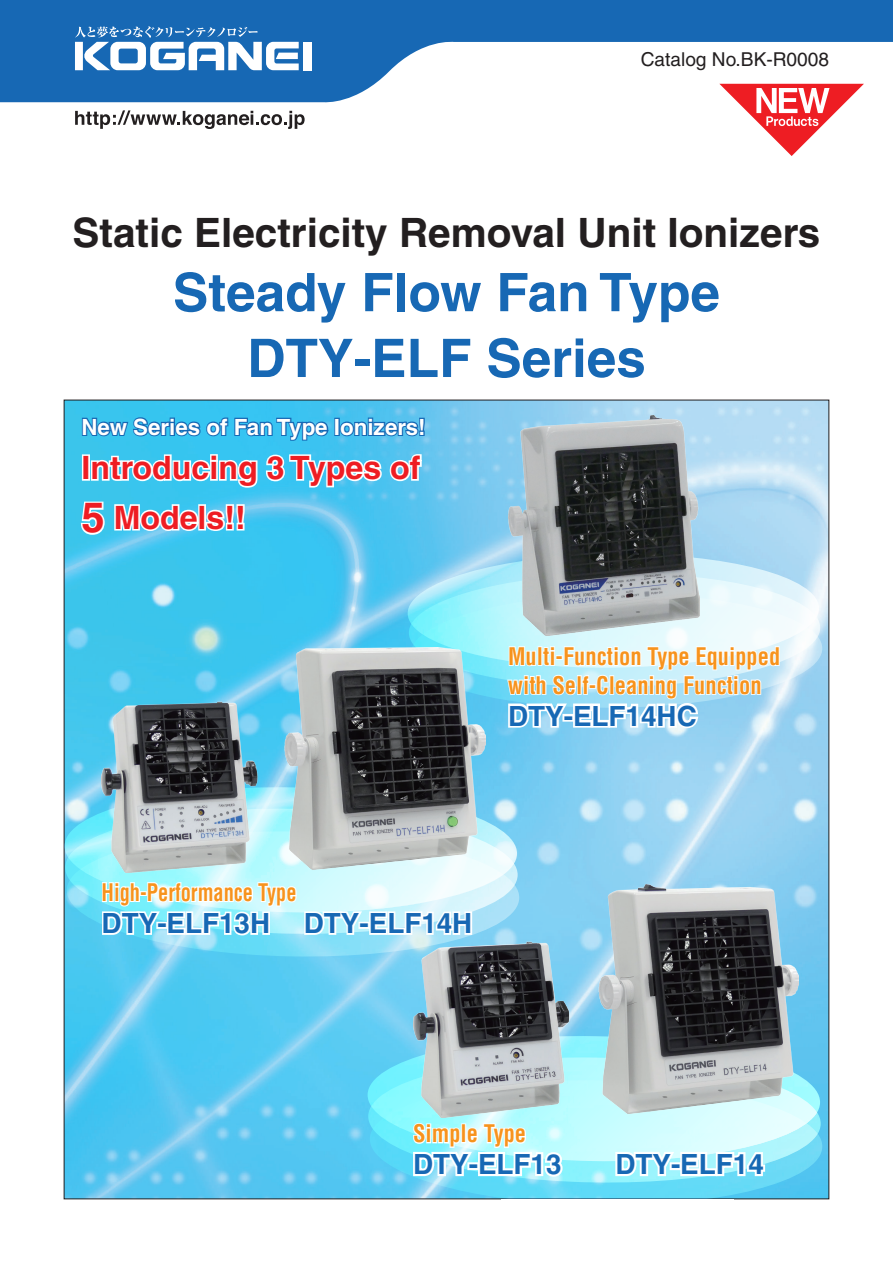
<style>
.page{position:relative;width:893px;height:1263px;background:#fff}
.page>*{position:absolute;margin:0;border:0;box-sizing:border-box;transform-origin:0 0}
.t1{font:700 53.1px "Helvetica";color:#1768b4}
.t2{font:700 40.5px "Helvetica";color:#231f20}
.t3{font:700 32.1px/49.8px "Helvetica";color:#ee1d23}
.t4{font:700 27.9px "Helvetica";color:#1768b4}
.t5{font:700 condensed 23.7px/29px "Helvetica";color:#f7931d;scale:.95 1}
.t6{font:700 condensed 23.7px "Helvetica";color:#f7931d;scale:.86 1}
.t7{font:700 22.35px "Helvetica";color:#fff}
.t8{font:19.2px "Helvetica";color:#231f20}
.t9{font:700 6.45px "Helvetica";color:#231f20}
.s1{font-size:41.85px}
</style>
<div class="page">
<svg style="left:740px;top:105px;width:103px;height:51px"></svg>
<svg style="left:0;top:0;width:893px;height:105px;fill:#1768b4"></svg>
<div style="left:303px;top:42px;width:9px;height:28px;background:#fff"></div>
<svg style="left:75px;top:110px;width:230px;height:19px"></svg>
<svg style="left:75px;top:26px;width:224px;height:44px"></svg>
<img style="left:66px;top:402px;width:761px;height:795px">
<svg style="left:64px;top:785px;width:454px;height:129px"></svg>
<svg style="left:65px;top:806px;width:453px;height:130px"></svg>
<svg style="left:66px;top:829px;width:454px;height:129px"></svg>
<svg style="left:407px;top:553px;width:412px;height:95px"></svg>
<svg style="left:408px;top:572px;width:413px;height:76px"></svg>
<svg style="left:410px;top:593px;width:413px;height:116px"></svg>
<img style="left:509px;top:416px;width:191px;height:198px">
<img style="left:102px;top:648px;width:383px;height:224px">
<svg style="left:367px;top:1034px;width:454px;height:129px"></svg>
<svg style="left:368px;top:1055px;width:453px;height:129px"></svg>
<svg style="left:369px;top:1078px;width:454px;height:122px"></svg>
<img style="left:413px;top:884px;width:385px;height:233px">
<div style="left:501px;top:1199px;width:233px;height:28px;background:#fff"></div>
<svg style="left:613px;top:1142px;width:154px;height:36px"></svg>
<svg style="left:506px;top:614px;width:275px;height:116px"></svg>
<svg style="left:100px;top:881px;width:374px;height:78px"></svg>
<svg style="left:79px;top:405px;width:347px;height:148px"></svg>
<svg style="left:411px;top:1122px;width:154px;height:73px"></svg>
<p class="t8" style="left:641px;top:48px;width:190px">Catalog No.BK-R0008</p>
<h2 class="t2" style="left:73px;top:208px;width:749px">Static Electricity Removal Unit Ionizers</h2>
<p class="t9" style="left:83px;top:221px;width:64px">ISO 9001 / ISO 14001</p>
<h1 class="t1" style="left:173px;top:260px;width:549px">Steady Flow Fan Type</h1>
<h1 class="t1" style="left:247px;top:326px;width:400px">DTY-ELF Series</h1>
<p class="t7" style="left:81px;top:413px;width:346px">New Series of Fan Type Ionizers!</p>
<h3 class="t3" style="left:81px;top:442px;width:341px">Introducing 3 Types of<br><span class="s1">5</span> Models!!</h3>
<p class="t5" style="left:508px;top:642px;width:288px">Multi-Function Type Equipped with Self-Cleaning Function</p>
<p class="t4" style="left:508px;top:699px;width:190px">DTY-ELF14HC</p>
<p class="t6" style="left:102px;top:877px;width:228px">High-Performance Type</p>
<p class="t4" style="left:102px;top:906px;width:372px">DTY-ELF13H DTY-ELF14H</p>
<p class="t5" style="left:413px;top:1119px;width:120px">Simple Type</p>
<p class="t4" style="left:413px;top:1147px;width:150px">DTY-ELF13</p>
<p class="t4" style="left:615px;top:1147px;width:150px">DTY-ELF14</p>
</div>
